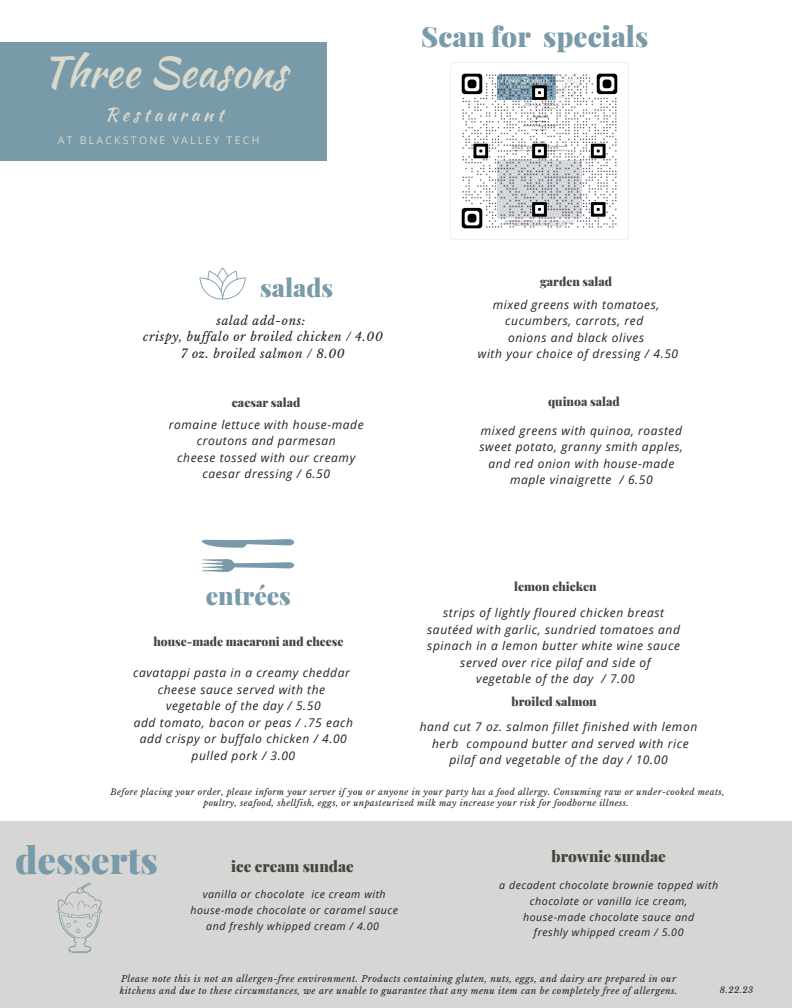
<style>
.page{position:relative;width:792px;height:1008px;background:#fff}
.page>*{position:absolute;margin:0;border:0;box-sizing:border-box;transform-origin:0 0}
.t1{font:42.3px "Kaushan Script";color:#d9d9cc}
.t2{font:900 36.9px "Playfair Display";color:#799aa9}
.t3{font:900 28px "Playfair Display";color:#799aa9}
.t4{font:900 24.8px "Playfair Display";color:#799aa9}
.t5{font:18.5px "Kaushan Script";letter-spacing:.21em;color:#d9d9cc}
.t6{font:900 15.2px "Playfair Display";color:#444440}
.t7{font:italic 12px/16.5px "Open Sans";letter-spacing:.05em;color:#222;text-align:center}
.t8{font:900 12px "Playfair Display";color:#444440}
.t9{font:italic 12px "Libre Baskerville";letter-spacing:.05em;color:#222}
.t10{font:italic 10.6px/15.8px "Open Sans";letter-spacing:.05em;color:#222;text-align:center}
.t11{font:10.6px "Open Sans";letter-spacing:.21em;color:#d9d9cc}
.t12{font:italic 8.9px "Libre Baskerville";letter-spacing:.05em;color:#222}
.t13{font:italic 8.5px/11.3px "Libre Baskerville";letter-spacing:.05em;color:#222;text-align:center}
</style>
<div class="page">
<div style="left:0;top:822px;width:792px;height:186px;background:#d6d6d4"></div>
<svg style="left:202px;top:559px;width:92px;height:13px"></svg>
<svg style="left:202px;top:539px;width:92px;height:9px"></svg>
<svg style="left:58px;top:883px;width:43px;height:70px"></svg>
<div style="left:0;top:43px;width:327px;height:117px;background:#799aa9"></div>
<img style="left:451px;top:62px;width:178px;height:178px">
<svg style="left:199px;top:268px;width:47px;height:32px"></svg>
<p class="t1" style="left:42px;top:41px;width:247px">Three Seasons</p>
<p class="t5" style="left:105px;top:101px;width:120px">Restaurant</p>
<p class="t11" style="left:58px;top:133px;width:203px">AT BLACKSTONE VALLEY TECH</p>
<p class="t3" style="left:421px;top:17px;width:228px">Scan for specials</p>
<p class="t4" style="left:260px;top:270px;width:74px">salads</p>
<p class="t8" style="left:540px;top:273px;width:74px">garden salad</p>
<p class="t7" style="left:493px;top:296px;width:168px">mixed greens with tomatoes, cucumbers, carrots, red</p>
<p class="t7" style="left:508px;top:329px;width:138px">onions and black olives</p>
<p class="t7" style="left:478px;top:345px;width:202px">with your choice of dressing / 4.50</p>
<p class="t8" style="left:232px;top:394px;width:70px">caesar salad</p>
<p class="t7" style="left:169px;top:416px;width:196px">romaine lettuce with house-made croutons and parmesan<br>cheese tossed with our creamy caesar dressing / 6.50</p>
<p class="t9" style="left:217px;top:313px;width:91px">salad add-ons:</p>
<p class="t9" style="left:143px;top:329px;width:241px">crispy, buffalo or broiled chicken / 4.00</p>
<p class="t9" style="left:181px;top:346px;width:165px">7 oz. broiled salmon / 8.00</p>
<p class="t8" style="left:548px;top:393px;width:73px">quinoa salad</p>
<p class="t7" style="left:480px;top:422px;width:205px">mixed greens with quinoa, roasted sweet potato, granny smith apples, and red onion with house-made maple vinaigrette / 6.50</p>
<p class="t4" style="left:206px;top:578px;width:87px">entrées</p>
<p class="t8" style="left:153px;top:633px;width:192px">house-made macaroni and cheese</p>
<p class="t7" style="left:133px;top:664px;width:218px">cavatappi pasta in a creamy cheddar</p>
<p class="t7" style="left:158px;top:681px;width:169px">cheese sauce served with the</p>
<p class="t7" style="left:166px;top:697px;width:156px">vegetable of the day / 5.50</p>
<p class="t7" style="left:134px;top:714px;width:221px">add tomato, bacon or peas / .75 each</p>
<p class="t7" style="left:140px;top:730px;width:209px">add crispy or buffalo chicken / 4.00</p>
<p class="t7" style="left:192px;top:747px;width:105px">pulled pork / 3.00</p>
<p class="t8" style="left:514px;top:578px;width:84px">lemon chicken</p>
<p class="t7" style="left:443px;top:604px;width:222px">strips of lightly floured chicken breast</p>
<p class="t7" style="left:427px;top:621px;width:254px">sautéed with garlic, sundried tomatoes and</p>
<p class="t7" style="left:427px;top:637px;width:254px">spinach in a lemon butter white wine sauce</p>
<p class="t7" style="left:460px;top:654px;width:192px">served over rice pilaf and side of</p>
<p class="t7" style="left:476px;top:670px;width:160px">vegetable of the day / 7.00</p>
<p class="t8" style="left:512px;top:693px;width:87px">broiled salmon</p>
<p class="t7" style="left:420px;top:718px;width:279px">hand cut 7 oz. salmon fillet finished with lemon</p>
<p class="t7" style="left:432px;top:735px;width:258px">herb compound butter and served with rice pilaf and vegetable of the day / 10.00</p>
<p class="t13" style="left:110px;top:786px;width:616px">Before placing your order, please inform your server if you or anyone in your party has a food allergy. Consuming raw or under-cooked meats, poultry, seafood, shellfish, eggs, or unpasteurized milk may increase your risk for foodborne illness.</p>
<p class="t2" style="left:15px;top:834px;width:144px">desserts</p>
<p class="t6" style="left:231px;top:855px;width:124px">ice cream sundae</p>
<p class="t10" style="left:190px;top:886px;width:209px">vanilla or chocolate ice cream with house-made chocolate or caramel sauce and freshly whipped cream / 4.00</p>
<p class="t6" style="left:552px;top:846px;width:116px">brownie sundae</p>
<p class="t10" style="left:499px;top:877px;width:220px">a decadent chocolate brownie topped with chocolate or vanilla ice cream,</p>
<p class="t10" style="left:523px;top:909px;width:173px">house-made chocolate sauce and</p>
<p class="t10" style="left:534px;top:924px;width:151px">freshly whipped cream / 5.00</p>
<p class="t12" style="left:121px;top:974px;width:557px">Please note this is not an allergen-free environment. Products containing gluten, nuts, eggs, and dairy are prepared in our</p>
<p class="t12" style="left:120px;top:985px;width:559px">kitchens and due to these circumstances, we are unable to guarantee that any menu item can be completely free of allergens.</p>
<p class="t13" style="left:720px;top:984px;width:35px">8.22.23</p>
</div>
